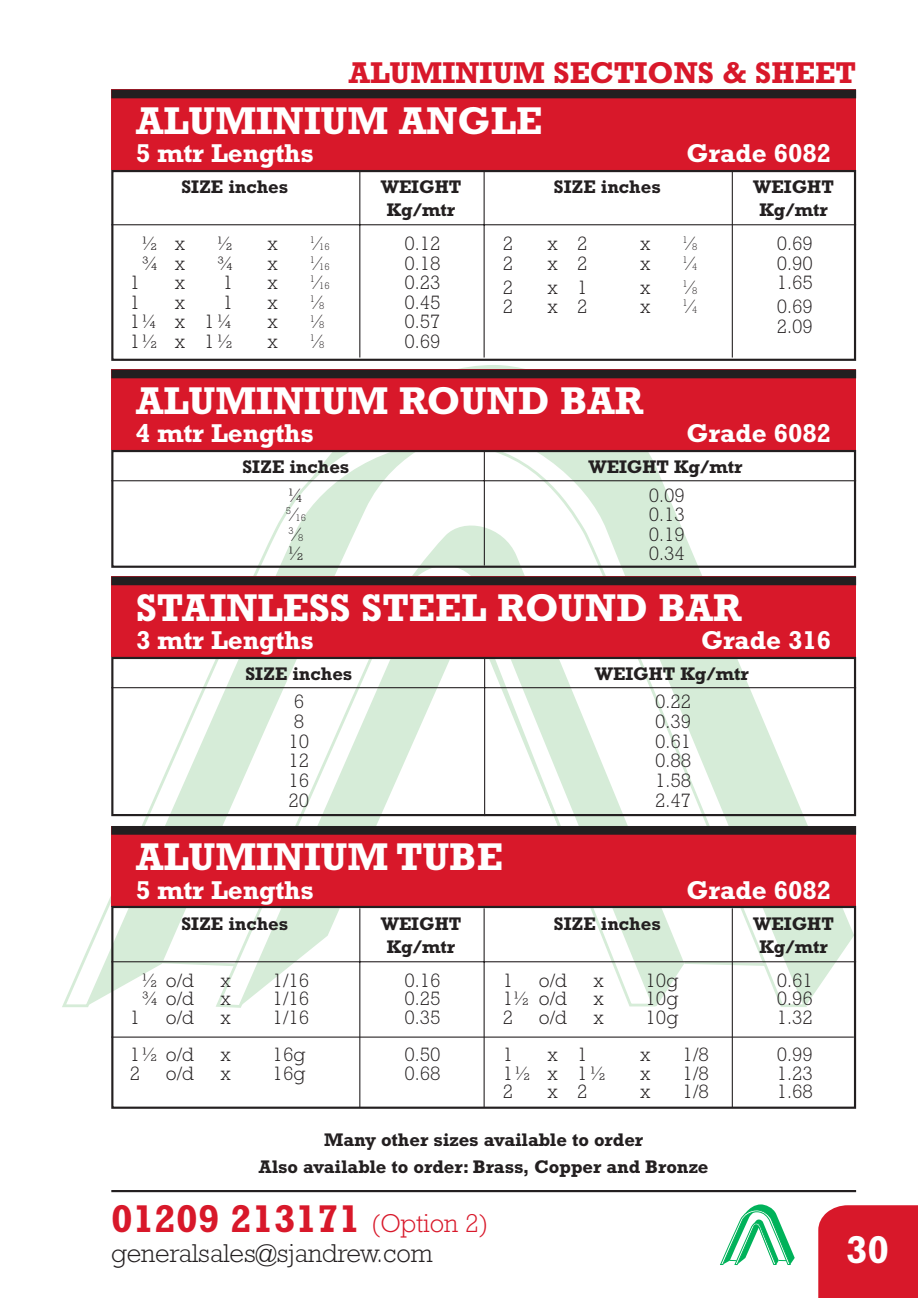
<style>
.page{position:relative;width:918px;height:1298px;background:#fff}
.page>*{position:absolute;margin:0;border:0;box-sizing:border-box;transform-origin:0 0}
.t1{font:700 39.2px "Rockwell";color:#fff}
.t2{font:700 39.2px "Rockwell";color:#d8182a}
.t3{font:700 30.6px "Rockwell";color:#d8182a}
.t4{font:700 26.2px "Rockwell";letter-spacing:-.005em;color:#fff}
.t5{font:300 26.2px "Rockwell";color:#231f20}
.t6{font:300 19.6px/19.6px "Rockwell";color:#231f20;text-align:justify}
.t7{font:700 18.6px/22.2px "Rockwell";letter-spacing:-.005em;color:#231f20;text-align:center}
.t8{font:300 9.8px/16.2px "Rockwell";color:#231f20}
.s1{font-size:19.6px}
.s2{font-weight:300;font-size:26.2px}
</style>
<div class="page">
<hr style="left:111px;top:1190px;width:745px;height:2px;background:#231f20">
<svg style="left:111px;top:365px;width:743px;height:637px"></svg>
<svg style="left:62px;top:453px;width:746px;height:555px"></svg>
<svg style="left:720px;top:1204px;width:75px;height:61px"></svg>
<div style="left:818px;top:1205px;width:100px;height:93px;background:#d8182a"></div>
<div style="left:111px;top:90px;width:745px;height:80px;background:#d8182a"></div>
<div style="left:111px;top:170px;width:745px;height:191px;border:2px solid #231f20"></div>
<hr style="left:359px;top:171px;width:1px;height:187px;background:#231f20">
<hr style="left:484px;top:171px;width:1px;height:187px;background:#231f20">
<hr style="left:111px;top:224px;width:745px;height:1px;background:#231f20">
<hr style="left:732px;top:171px;width:1px;height:187px;background:#231f20">
<div style="left:111px;top:90px;width:745px;height:8px;background:#231f20"></div>
<div style="left:111px;top:370px;width:745px;height:80px;background:#d8182a"></div>
<div style="left:111px;top:450px;width:745px;height:118px;border:2px solid #231f20"></div>
<hr style="left:484px;top:451px;width:1px;height:115px;background:#231f20">
<hr style="left:111px;top:480px;width:745px;height:1px;background:#231f20">
<div style="left:111px;top:370px;width:745px;height:8px;background:#231f20"></div>
<div style="left:111px;top:577px;width:745px;height:80px;background:#d8182a"></div>
<div style="left:111px;top:657px;width:745px;height:159px;border:2px solid #231f20"></div>
<hr style="left:484px;top:658px;width:1px;height:158px;background:#231f20">
<hr style="left:111px;top:687px;width:745px;height:1px;background:#231f20">
<div style="left:111px;top:577px;width:745px;height:8px;background:#231f20"></div>
<div style="left:111px;top:826px;width:745px;height:80px;background:#d8182a"></div>
<div style="left:111px;top:826px;width:745px;height:9px;background:#231f20"></div>
<div style="left:111px;top:906px;width:745px;height:203px;border:2px solid #231f20"></div>
<hr style="left:359px;top:908px;width:1px;height:200px;background:#231f20">
<hr style="left:484px;top:908px;width:1px;height:200px;background:#231f20">
<hr style="left:111px;top:961px;width:745px;height:1px;background:#231f20">
<hr style="left:732px;top:908px;width:1px;height:200px;background:#231f20">
<hr style="left:111px;top:1037px;width:743px;height:1px;background:#231f20">
<h2 class="t3" style="left:349px;top:62px;width:509px">ALUMINIUM SECTIONS &amp; SHEET</h2>
<h1 class="t1" style="left:136px;top:107px;width:408px">ALUMINIUM ANGLE</h1>
<h3 class="t4" style="left:136px;top:145px;width:179px">5 mtr Lengths</h3>
<h3 class="t4" style="left:687px;top:145px;width:146px">Grade 6082</h3>
<p class="t7" style="left:181px;top:178px;width:108px">SIZE inches</p>
<p class="t7" style="left:381px;top:178px;width:82px">WEIGHT<br>Kg/mtr</p>
<p class="t7" style="left:554px;top:178px;width:108px">SIZE inches</p>
<p class="t7" style="left:753px;top:178px;width:82px">WEIGHT<br>Kg/mtr</p>
<p class="t6" style="left:404px;top:236px;width:38px">0.12<br>0.18<br>0.23<br>0.45<br>0.57<br>0.69</p>
<p class="t6" style="left:777px;top:236px;width:38px">0.69<br>0.90<br>1.65</p>
<p class="t6" style="left:503px;top:236px;width:12px">2</p>
<p class="t6" style="left:548px;top:236px;width:41px">x 2</p>
<p class="t6" style="left:640px;top:236px;width:12px">x</p>
<p class="t8" style="left:683px;top:236px;width:16px">1<span class="s1">⁄</span>8</p>
<p class="t6" style="left:503px;top:255px;width:12px">2</p>
<p class="t6" style="left:548px;top:255px;width:41px">x 2</p>
<p class="t6" style="left:640px;top:255px;width:12px">x</p>
<p class="t8" style="left:683px;top:256px;width:16px">1<span class="s1">⁄</span>4</p>
<p class="t6" style="left:503px;top:279px;width:12px">2</p>
<p class="t6" style="left:548px;top:279px;width:41px">x 1</p>
<p class="t6" style="left:640px;top:279px;width:12px">x</p>
<p class="t8" style="left:683px;top:280px;width:16px">1<span class="s1">⁄</span>8</p>
<p class="t6" style="left:503px;top:299px;width:12px">2</p>
<p class="t6" style="left:548px;top:299px;width:41px">x 2</p>
<p class="t6" style="left:640px;top:299px;width:12px">x</p>
<p class="t8" style="left:683px;top:299px;width:16px">1<span class="s1">⁄</span>4</p>
<p class="t6" style="left:142px;top:236px;width:45px">½ x</p>
<p class="t6" style="left:217px;top:236px;width:18px">½</p>
<p class="t6" style="left:267px;top:236px;width:12px">x</p>
<p class="t8" style="left:310px;top:240px;width:22px">1<span class="s1">⁄</span>16</p>
<p class="t6" style="left:142px;top:255px;width:45px">¾ x</p>
<p class="t6" style="left:217px;top:255px;width:18px">¾</p>
<p class="t6" style="left:267px;top:255px;width:12px">x</p>
<p class="t8" style="left:310px;top:259px;width:22px">1<span class="s1">⁄</span>16</p>
<p class="t6" style="left:130px;top:275px;width:12px">1</p>
<p class="t6" style="left:175px;top:275px;width:12px">x</p>
<p class="t6" style="left:223px;top:275px;width:12px">1</p>
<p class="t6" style="left:267px;top:275px;width:12px">x</p>
<p class="t8" style="left:310px;top:279px;width:22px">1<span class="s1">⁄</span>16</p>
<p class="t6" style="left:130px;top:294px;width:12px">1</p>
<p class="t6" style="left:175px;top:294px;width:12px">x</p>
<p class="t6" style="left:223px;top:294px;width:12px">1</p>
<p class="t6" style="left:267px;top:294px;width:12px">x</p>
<p class="t8" style="left:310px;top:295px;width:16px">1<span class="s1">⁄</span>8</p>
<p class="t6" style="left:130px;top:314px;width:105px">1¼ x 1¼</p>
<p class="t6" style="left:267px;top:314px;width:12px">x</p>
<p class="t8" style="left:310px;top:315px;width:16px">1<span class="s1">⁄</span>8</p>
<p class="t6" style="left:130px;top:334px;width:105px">1½ x 1½</p>
<p class="t6" style="left:267px;top:334px;width:12px">x</p>
<p class="t8" style="left:310px;top:334px;width:16px">1<span class="s1">⁄</span>8</p>
<p class="t6" style="left:777px;top:299px;width:38px">0.69<br>2.09</p>
<h1 class="t1" style="left:136px;top:387px;width:509px">ALUMINIUM ROUND BAR</h1>
<h3 class="t4" style="left:136px;top:425px;width:179px">4 mtr Lengths</h3>
<h3 class="t4" style="left:687px;top:425px;width:146px">Grade 6082</h3>
<p class="t7" style="left:242px;top:458px;width:108px">SIZE inches</p>
<p class="t6" style="left:288px;top:487px;width:18px">¼</p>
<p class="t8" style="left:286px;top:511px;width:22px">5<span class="s1">⁄</span>16<br>3<span class="s1">⁄</span>8</p>
<p class="t6" style="left:288px;top:546px;width:18px">½</p>
<p class="t7" style="left:588px;top:458px;width:155px">WEIGHT Kg/mtr</p>
<p class="t6" style="left:649px;top:487px;width:38px">0.09<br>0.13<br>0.19<br>0.34</p>
<h1 class="t1" style="left:136px;top:594px;width:607px">STAINLESS STEEL ROUND BAR</h1>
<h3 class="t4" style="left:136px;top:632px;width:179px">3 mtr Lengths</h3>
<h3 class="t4" style="left:701px;top:632px;width:132px">Grade 316</h3>
<p class="t7" style="left:245px;top:665px;width:108px">SIZE inches</p>
<p class="t6" style="left:289px;top:694px;width:22px;text-align:left">6<br>8<br>10<br>12<br>16<br>20</p>
<p class="t7" style="left:595px;top:665px;width:155px">WEIGHT Kg/mtr</p>
<p class="t6" style="left:655px;top:694px;width:38px">0.22<br>0.39<br>0.61<br>0.88<br>1.58<br>2.47</p>
<h1 class="t1" style="left:136px;top:844px;width:368px">ALUMINIUM TUBE</h1>
<h3 class="t4" style="left:136px;top:881px;width:179px">5 mtr Lengths</h3>
<h3 class="t4" style="left:687px;top:881px;width:146px">Grade 6082</h3>
<p class="t7" style="left:181px;top:915px;width:108px">SIZE inches</p>
<p class="t6" style="left:142px;top:973px;width:54px">½ o/d</p>
<p class="t6" style="left:221px;top:973px;width:12px">x</p>
<p class="t6" style="left:273px;top:973px;width:38px">1/16</p>
<p class="t6" style="left:142px;top:991px;width:54px">¾ o/d</p>
<p class="t6" style="left:221px;top:991px;width:12px">x</p>
<p class="t6" style="left:273px;top:991px;width:38px">1/16</p>
<p class="t6" style="left:130px;top:1010px;width:12px">1</p>
<p class="t6" style="left:166px;top:1010px;width:29px">o/d</p>
<p class="t6" style="left:221px;top:1010px;width:12px">x</p>
<p class="t6" style="left:273px;top:1010px;width:38px">1/16</p>
<p class="t6" style="left:130px;top:1047px;width:66px">1½ o/d</p>
<p class="t6" style="left:221px;top:1047px;width:12px">x</p>
<p class="t6" style="left:273px;top:1047px;width:34px">16g</p>
<p class="t6" style="left:130px;top:1065px;width:12px">2</p>
<p class="t6" style="left:166px;top:1065px;width:29px">o/d</p>
<p class="t6" style="left:221px;top:1065px;width:12px">x</p>
<p class="t6" style="left:273px;top:1065px;width:34px">16g</p>
<p class="t7" style="left:381px;top:915px;width:82px">WEIGHT<br>Kg/mtr</p>
<p class="t7" style="left:554px;top:915px;width:108px">SIZE inches</p>
<p class="t7" style="left:753px;top:915px;width:82px">WEIGHT<br>Kg/mtr</p>
<p class="t6" style="left:404px;top:973px;width:38px;line-height:18.6px">0.16<br>0.25<br>0.35</p>
<p class="t6" style="left:404px;top:1047px;width:38px;line-height:18.6px">0.50<br>0.68</p>
<p class="t6" style="left:777px;top:973px;width:38px;line-height:18.6px">0.61<br>0.96<br>1.32</p>
<p class="t6" style="left:777px;top:1047px;width:38px;line-height:18.6px">0.99<br>1.23<br>1.68</p>
<p class="t6" style="left:503px;top:973px;width:12px">1</p>
<p class="t6" style="left:539px;top:973px;width:30px">o/d</p>
<p class="t6" style="left:593px;top:973px;width:12px">x</p>
<p class="t6" style="left:646px;top:973px;width:34px">10g</p>
<p class="t6" style="left:503px;top:991px;width:66px">1½ o/d</p>
<p class="t6" style="left:593px;top:991px;width:12px">x</p>
<p class="t6" style="left:646px;top:991px;width:34px">10g</p>
<p class="t6" style="left:503px;top:1010px;width:12px">2</p>
<p class="t6" style="left:539px;top:1010px;width:29px">o/d</p>
<p class="t6" style="left:593px;top:1010px;width:12px">x</p>
<p class="t6" style="left:646px;top:1010px;width:34px">10g</p>
<p class="t6" style="left:503px;top:1047px;width:12px">1</p>
<p class="t6" style="left:548px;top:1047px;width:41px">x 1</p>
<p class="t6" style="left:640px;top:1047px;width:12px">x</p>
<p class="t6" style="left:683px;top:1047px;width:28px">1/8</p>
<p class="t6" style="left:503px;top:1065px;width:105px">1½ x 1½</p>
<p class="t6" style="left:640px;top:1065px;width:12px">x</p>
<p class="t6" style="left:683px;top:1065px;width:28px">1/8</p>
<p class="t6" style="left:503px;top:1084px;width:12px">2</p>
<p class="t6" style="left:548px;top:1084px;width:41px">x 2</p>
<p class="t6" style="left:640px;top:1084px;width:12px">x</p>
<p class="t6" style="left:683px;top:1084px;width:28px">1/8</p>
<p class="t7" style="left:259px;top:1129px;width:451px;line-height:26.2px">Many other sizes available to order<br>Also available to order: Brass, Copper and Bronze</p>
<h1 class="t2" style="left:111px;top:1205px;width:379px">01209 213171 <span class="s2">(Option 2)</span></h1>
<h3 class="t5" style="left:111px;top:1245px;width:323px">generalsales@sjandrew.com</h3>
<h1 class="t1" style="left:846px;top:1236px;width:45px">30</h1>
</div>
